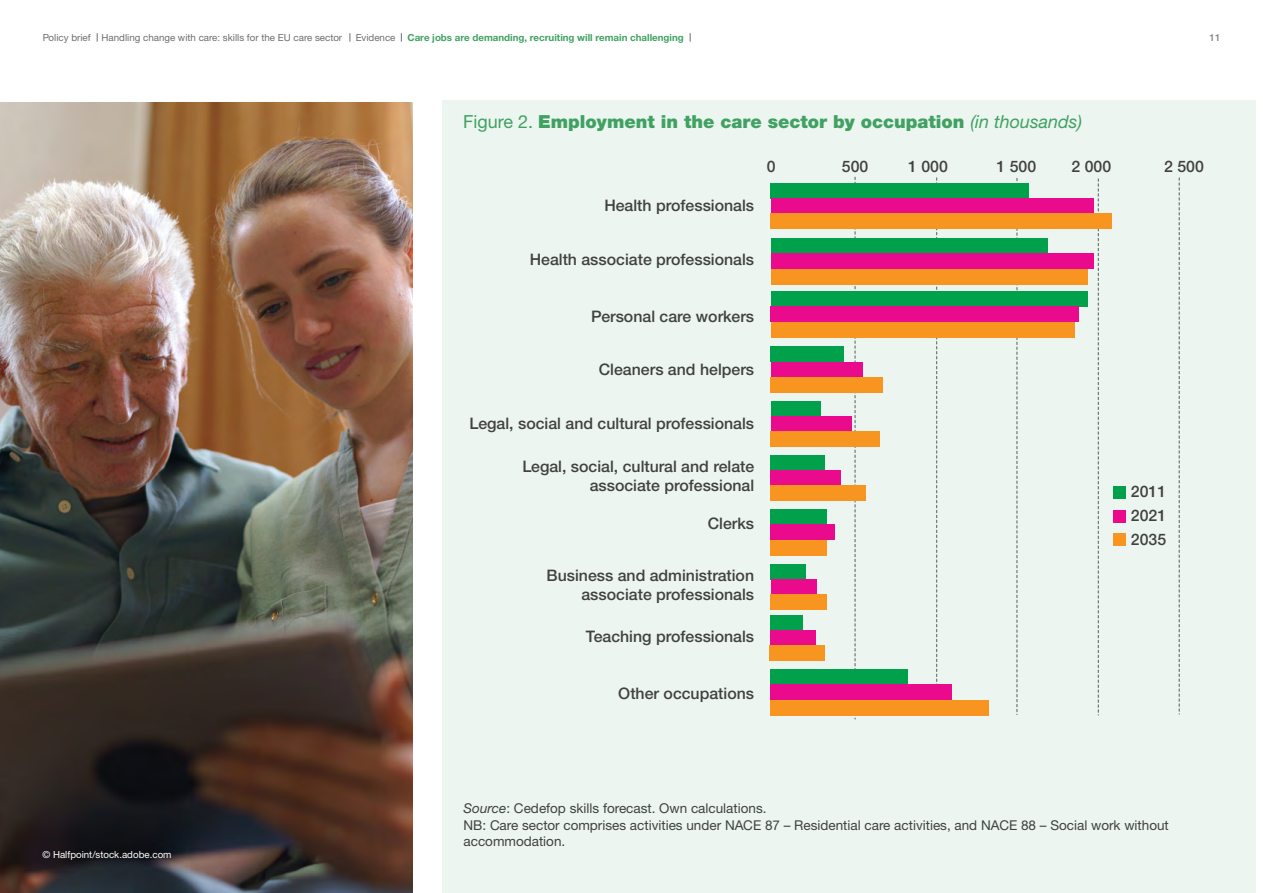
<style>
.page{position:relative;width:1263px;height:893px;background:#fff}
.page>*{position:absolute;margin:0;border:0;box-sizing:border-box;transform-origin:0 0}
.t1{font:900 18px "Helvetica Neue LTW1 G";color:#40a163}
.t2{font:500 15.9px/23.9px "Helvetica Neue LTW1 G";color:#424142;text-align:right}
.t3{font:13.5px/16.5px "Helvetica Neue LTW1 G";color:#414042}
.t4{font:700 9.75px "Helvetica Neue LTW1 G";color:#40a163}
.t5{font:9.75px "Helvetica Neue LTW1 G";color:#6d6e71}
.t6{font:9.75px "Helvetica Neue LTW1 G";color:#fff}
.t7{font:500 9.75px "Helvetica Neue LTW1 G";color:#808285}
.s1{font-weight:400;color:#6d6e71}
.s2{font-weight:400}
.s3{font-weight:400;font-style:italic}
.s4{font-style:italic}
</style>
<div class="page">
<img style="left:0;top:102px;width:412px;height:791px">
<div style="left:442px;top:100px;width:814px;height:793px;background:#ecf5ef"></div>
<svg style="left:855px;top:177px;width:1px;height:542px"></svg>
<svg style="left:936px;top:178px;width:1px;height:507px"></svg>
<svg style="left:1017px;top:178px;width:1px;height:537px"></svg>
<svg style="left:1098px;top:179px;width:1px;height:536px"></svg>
<svg style="left:1179px;top:178px;width:1px;height:536px"></svg>
<div style="left:1113px;top:486px;width:12px;height:12px;background:#00a14a"></div>
<div style="left:1113px;top:510px;width:12px;height:12px;background:#ea0a8c"></div>
<div style="left:1113px;top:534px;width:12px;height:12px;background:#f79520"></div>
<div style="left:771px;top:183px;width:258px;height:16px;background:#00a14a"></div>
<div style="left:771px;top:199px;width:322px;height:15px;background:#ea0a8c"></div>
<div style="left:771px;top:214px;width:341px;height:15px;background:#f79520"></div>
<div style="left:771px;top:239px;width:276px;height:15px;background:#00a14a"></div>
<div style="left:771px;top:254px;width:322px;height:15px;background:#ea0a8c"></div>
<div style="left:771px;top:269px;width:316px;height:15px;background:#f79520"></div>
<div style="left:771px;top:292px;width:316px;height:15px;background:#00a14a"></div>
<div style="left:771px;top:307px;width:308px;height:15px;background:#ea0a8c"></div>
<div style="left:771px;top:322px;width:303px;height:15px;background:#f79520"></div>
<div style="left:771px;top:347px;width:73px;height:15px;background:#00a14a"></div>
<div style="left:771px;top:362px;width:91px;height:15px;background:#ea0a8c"></div>
<div style="left:771px;top:377px;width:112px;height:15px;background:#f79520"></div>
<div style="left:771px;top:401px;width:49px;height:15px;background:#00a14a"></div>
<div style="left:771px;top:416px;width:80px;height:15px;background:#ea0a8c"></div>
<div style="left:771px;top:431px;width:109px;height:16px;background:#f79520"></div>
<div style="left:771px;top:455px;width:54px;height:16px;background:#00a14a"></div>
<div style="left:771px;top:471px;width:70px;height:15px;background:#ea0a8c"></div>
<div style="left:771px;top:486px;width:95px;height:15px;background:#f79520"></div>
<div style="left:771px;top:510px;width:56px;height:15px;background:#00a14a"></div>
<div style="left:771px;top:525px;width:64px;height:15px;background:#ea0a8c"></div>
<div style="left:771px;top:540px;width:56px;height:15px;background:#f79520"></div>
<div style="left:771px;top:564px;width:35px;height:15px;background:#00a14a"></div>
<div style="left:771px;top:579px;width:46px;height:15px;background:#ea0a8c"></div>
<div style="left:771px;top:594px;width:56px;height:15px;background:#f79520"></div>
<div style="left:770px;top:616px;width:33px;height:15px;background:#00a14a"></div>
<div style="left:770px;top:631px;width:46px;height:15px;background:#ea0a8c"></div>
<div style="left:770px;top:646px;width:55px;height:15px;background:#f79520"></div>
<div style="left:770px;top:670px;width:137px;height:15px;background:#00a14a"></div>
<div style="left:770px;top:685px;width:182px;height:15px;background:#ea0a8c"></div>
<div style="left:770px;top:700px;width:219px;height:15px;background:#f79520"></div>
<p class="t5" style="left:43px;top:31px;width:301px">Policy brief Handling change with care: skills for the EU care sector</p>
<p class="t4" style="left:356px;top:32px;width:330px"><span class="s1">Evidence</span> Care jobs are demanding, recruiting will remain challenging</p>
<p class="t1" style="left:463px;top:111px;width:620px"><span class="s2">Figure 2.</span> Employment in the care sector by occupation <span class="s3">(in thousands)</span></p>
<p class="t7" style="left:1209px;top:31px;width:12px">11</p>
<p class="t2" style="left:604px;top:193px;width:151px">Health professionals</p>
<p class="t2" style="left:767px;top:154px;width:10px">0</p>
<p class="t2" style="left:842px;top:154px;width:28px">500</p>
<p class="t2" style="left:908px;top:154px;width:41px">1 000</p>
<p class="t2" style="left:996px;top:154px;width:41px">1 500</p>
<p class="t2" style="left:1071px;top:154px;width:41px">2 000</p>
<p class="t2" style="left:1164px;top:154px;width:41px">2 500</p>
<p class="t2" style="left:530px;top:247px;width:226px">Health associate professionals</p>
<p class="t2" style="left:591px;top:305px;width:164px">Personal care workers</p>
<p class="t2" style="left:599px;top:358px;width:157px">Cleaners and helpers</p>
<p class="t2" style="left:470px;top:412px;width:286px">Legal, social and cultural professionals</p>
<p class="t2" style="left:522px;top:457px;width:233px;line-height:19px">Legal, social, cultural and relate associate professional</p>
<p class="t2" style="left:708px;top:512px;width:48px">Clerks</p>
<p class="t2" style="left:546px;top:566px;width:209px;line-height:19px">Business and administration associate professionals</p>
<p class="t2" style="left:586px;top:624px;width:170px">Teaching professionals</p>
<p class="t2" style="left:618px;top:681px;width:137px">Other occupations</p>
<p class="t2" style="left:1131px;top:480px;width:37px;text-align:justify">2011<br>2021<br>2035</p>
<p class="t6" style="left:43px;top:848px;width:131px">© Halfpoint/stock.adobe.com</p>
<p class="t3" style="left:463px;top:800px;width:707px"><span class="s4">Source</span>: Cedefop skills forecast. Own calculations.<br>NB: Care sector comprises activities under NACE 87 – Residential care activities, and NACE 88 – Social work without accommodation.</p>
</div>
